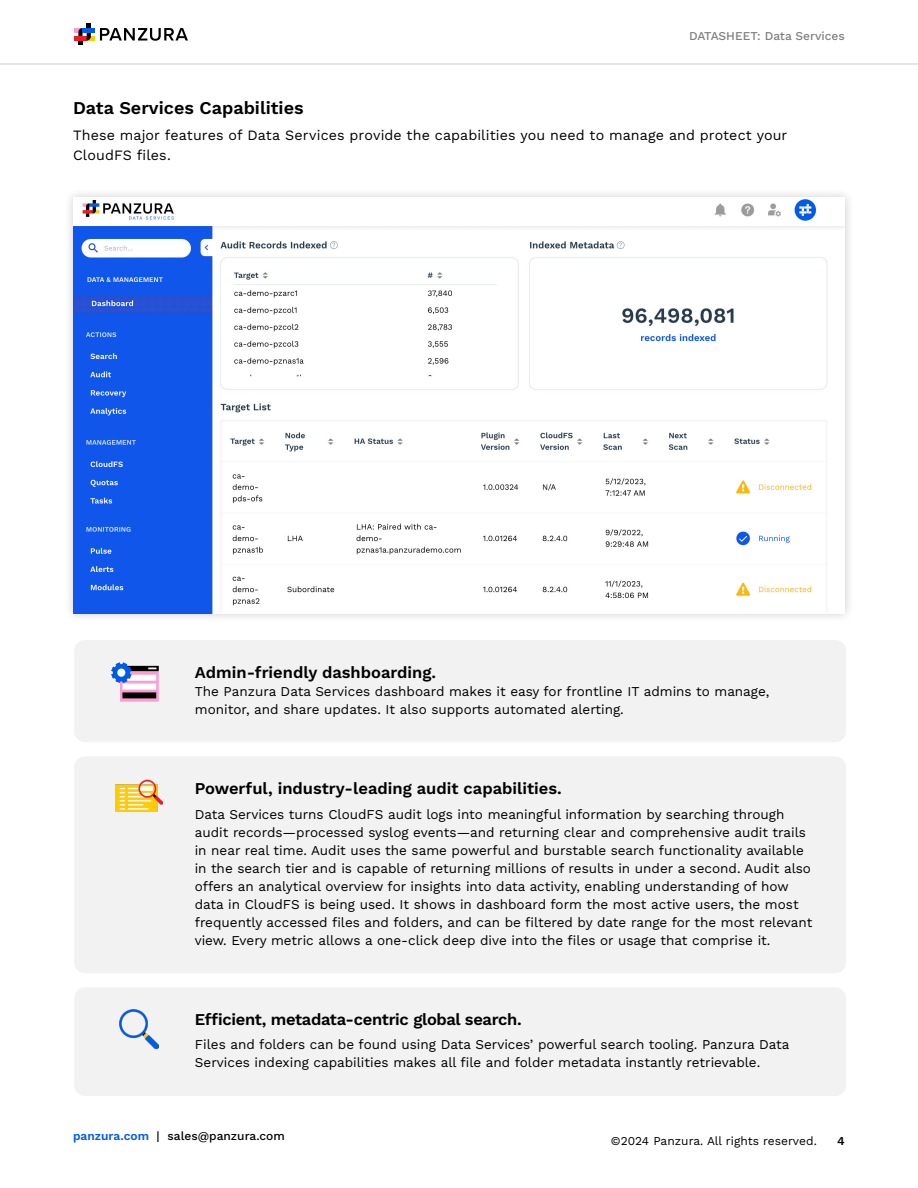
<style>
.page{position:relative;width:918px;height:1188px;background:#fff}
.page>*{position:absolute;margin:0;border:0;box-sizing:border-box;transform-origin:0 0}
.t1{font:600 18px "Work Sans";color:#000}
.t2{font:600 16.5px "Work Sans";color:#000}
.t3{font:600 16.5px "Work Sans";letter-spacing:-.02em;color:#000}
.t4{font:14.25px/19.5px "Work Sans";letter-spacing:.005em;color:#000}
.t5{font:13.5px/18px "Work Sans";color:#000}
.t6{font:12px "Work Sans";color:#000}
.t7{font:500 12px "Work Sans";color:#000}
.t8{font:500 12px "Work Sans";color:#808080}
.t9{font:600 12px "Work Sans";color:#000}
.s1{font-weight:600;color:#005be9}
</style>
<div class="page">
<svg style="left:100px;top:28px;width:88px;height:13px"></svg>
<div style="left:87px;top:36px;width:8px;height:5px;background:#ffcb05"></div>
<svg style="left:74px;top:24px;width:17px;height:21px"></svg>
<hr style="left:83px;top:28px;width:12px;height:4px;background:#005be9">
<hr style="left:0;top:64px;width:918px;height:1px;background:#ccc">
<div style="left:74px;top:640px;width:772px;height:102px;background:#f2f2f2;border-radius:11px"></div>
<div style="left:74px;top:987px;width:772px;height:109px;background:#f2f2f2;border-radius:11px"></div>
<div style="left:74px;top:756px;width:772px;height:217px;background:#f2f2f2;border-radius:11px"></div>
<div style="left:63px;top:188px;width:791px;height:435px;background:#000;opacity:.2"></div>
<img style="left:73px;top:198px;width:772px;height:416px">
<img style="left:111px;top:662px;width:48px;height:39px">
<img style="left:116px;top:779px;width:46px;height:32px">
<img style="left:119px;top:1009px;width:40px;height:39px">
<p class="t8" style="left:689px;top:27px;width:157px">DATASHEET: Data Services</p>
<p class="t1" style="left:73px;top:94px;width:232px">Data Services Capabilities</p>
<p class="t4" style="left:73px;top:125px;width:716px">These major features of Data Services provide the capabilities you need to manage and protect your<br>CloudFS files.</p>
<p class="t2" style="left:195px;top:660px;width:243px">Admin-friendly dashboarding.</p>
<p class="t5" style="left:195px;top:682px;width:576px">The Panzura Data Services dashboard makes it easy for frontline IT admins to manage, monitor, and share updates. It also supports automated alerting.</p>
<p class="t2" style="left:195px;top:776px;width:369px">Powerful, industry-leading audit capabilities.</p>
<p class="t5" style="left:195px;top:805px;width:619px">Data Services turns CloudFS audit logs into meaningful information by searching through audit records—processed syslog events—and returning clear and comprehensive audit trails in near real time. Audit uses the same powerful and burstable search functionality available in the search tier and is capable of returning millions of results in under a second. Audit also offers an analytical overview for insights into data activity, enabling understanding of how data in CloudFS is being used. It shows in dashboard form the most active users, the most frequently accessed files and folders, and can be filtered by date range for the most relevant view. Every metric allows a one-click deep dive into the files or usage that comprise it.</p>
<p class="t3" style="left:195px;top:1006px;width:328px">Efficient, metadata-centric global search.</p>
<p class="t5" style="left:195px;top:1035px;width:596px">Files and folders can be found using Data Services’ powerful search tooling. Panzura Data<br>Services indexing capabilities makes all file and folder metadata instantly retrievable.</p>
<p class="t7" style="left:73px;top:1127px;width:213px"><span class="s1">panzura.com</span> | sales@panzura.com</p>
<p class="t6" style="left:611px;top:1132px;width:207px">©2024 Panzura. All rights reserved.</p>
<p class="t9" style="left:837px;top:1132px;width:9px">4</p>
</div>
